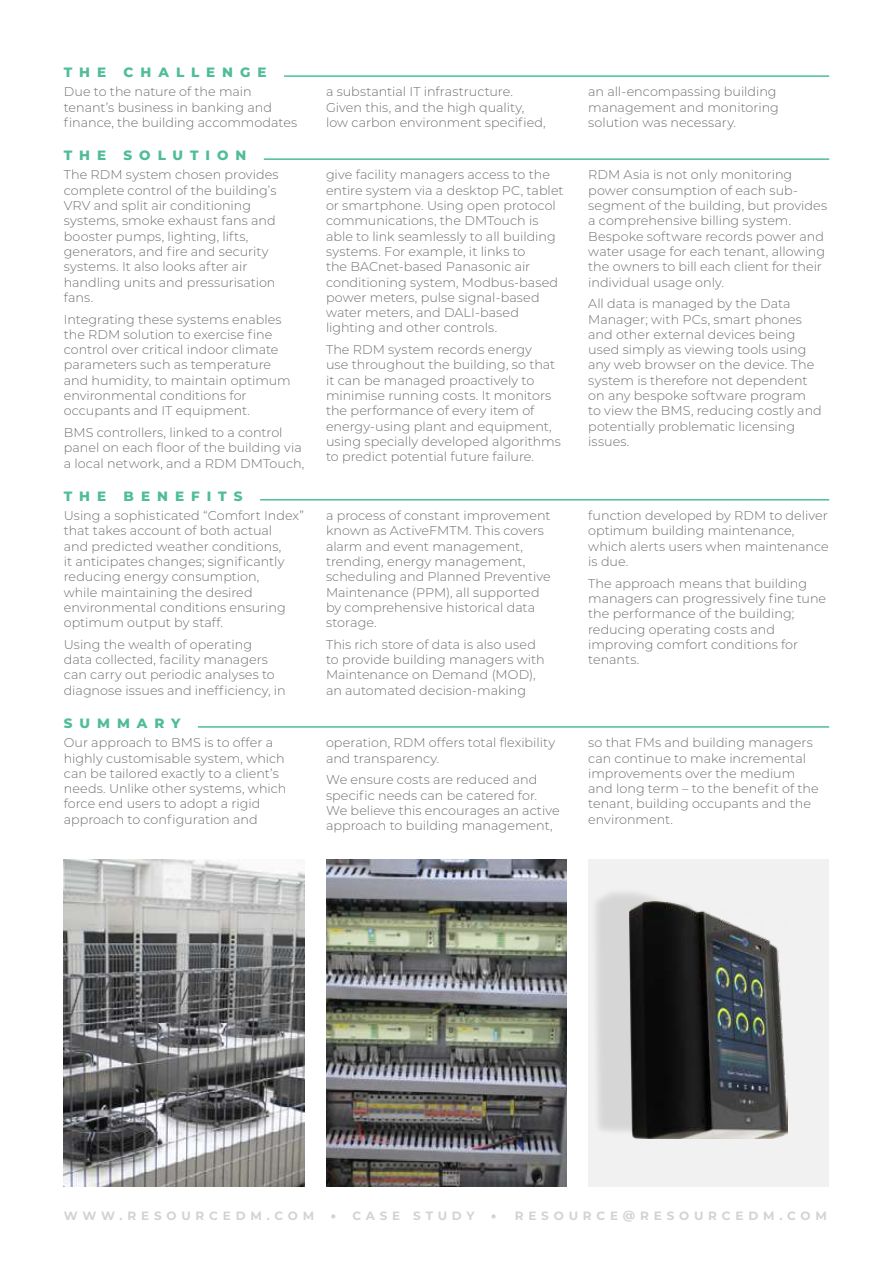
<style>
.page{position:relative;width:893px;height:1263px;background:#fff}
.page>*{position:absolute;margin:0;border:0;box-sizing:border-box;transform-origin:0 0}
.t1{font:800 13.5px "Montserrat";letter-spacing:.515em;color:#4fbd95}
.t2{font:300 12.75px/15.3px "Montserrat";color:#6d6e71}
.t3{font:700 12px "Montserrat";letter-spacing:.4em;color:#d1d3d4}
</style>
<div class="page">
<svg style="left:331px;top:1214px;width:4px;height:4px"></svg>
<svg style="left:491px;top:1214px;width:5px;height:4px"></svg>
<hr style="left:284px;top:75px;width:545px;height:2px;background:#4fbd95">
<hr style="left:264px;top:158px;width:565px;height:2px;background:#4fbd95">
<hr style="left:260px;top:499px;width:569px;height:1px;background:#4fbd95">
<hr style="left:198px;top:726px;width:631px;height:2px;background:#4fbd95">
<img style="left:64px;top:859px;width:241px;height:327px">
<img style="left:326px;top:859px;width:241px;height:327px">
<div style="left:588px;top:859px;width:241px;height:327px;background:#f1f1f2"></div>
<div style="left:590px;top:887px;width:170px;height:249px;background:#000;opacity:.11"></div>
<img style="left:629px;top:901px;width:159px;height:237px">
<p class="t1" style="left:64px;top:62px;width:44px">THE</p>
<p class="t1" style="left:124px;top:62px;width:144px">CHALLENGE</p>
<p class="t2" style="left:64px;top:84px;width:235px">Due to the nature of the main tenant’s business in banking and finance, the building accommodates</p>
<p class="t2" style="left:326px;top:84px;width:221px">a substantial IT infrastructure.<br>Given this, and the high quality, low carbon environment specified,</p>
<p class="t2" style="left:588px;top:84px;width:192px">an all-encompassing building management and monitoring solution was necessary.</p>
<p class="t1" style="left:64px;top:145px;width:44px">THE</p>
<p class="t1" style="left:124px;top:145px;width:124px">SOLUTION</p>
<p class="t2" style="left:64px;top:167px;width:216px">The RDM system chosen provides complete control of the building’s<br>VRV and split air conditioning systems, smoke exhaust fans and booster pumps, lighting, lifts, generators, and fire and security systems. It also looks after air handling units and pressurisation fans.</p>
<p class="t2" style="left:64px;top:311px;width:229px">Integrating these systems enables the RDM solution to exercise fine control over critical indoor climate parameters such as temperature and humidity, to maintain optimum environmental conditions for occupants and IT equipment.</p>
<p class="t2" style="left:64px;top:424px;width:242px">BMS controllers, linked to a control panel on each floor of the building via a local network, and a RDM DMTouch,</p>
<p class="t2" style="left:326px;top:167px;width:239px">give facility managers access to the entire system via a desktop PC, tablet or smartphone. Using open protocol communications, the DMTouch is able to link seamlessly to all building systems. For example, it links to<br>the BACnet-based Panasonic air conditioning system, Modbus-based power meters, pulse signal-based water meters, and DALI-based lighting and other controls.</p>
<p class="t2" style="left:326px;top:342px;width:236px">The RDM system records energy<br>use throughout the building, so that it can be managed proactively to minimise running costs. It monitors the performance of every item of energy-using plant and equipment, using specially developed algorithms to predict potential future failure.</p>
<p class="t2" style="left:588px;top:167px;width:240px">RDM Asia is not only monitoring power consumption of each sub&shy;segment of the building, but provides a comprehensive billing system.<br>Bespoke software records power and water usage for each tenant, allowing the owners to bill each client for their individual usage only.</p>
<p class="t2" style="left:588px;top:296px;width:235px">All data is managed by the Data<br>Manager; with PCs, smart phones and other external devices being used simply as viewing tools using any web browser on the device. The system is therefore not dependent on any bespoke software program to view the BMS, reducing costly and potentially problematic licensing issues.</p>
<p class="t1" style="left:64px;top:486px;width:44px">THE</p>
<p class="t1" style="left:124px;top:486px;width:121px">BENEFITS</p>
<p class="t2" style="left:64px;top:507px;width:242px">Using a sophisticated “Comfort Index” that takes account of both actual<br>and predicted weather conditions,<br>it anticipates changes; significantly reducing energy consumption,<br>while maintaining the desired environmental conditions ensuring optimum output by staff.</p>
<p class="t2" style="left:64px;top:636px;width:223px">Using the wealth of operating<br>data collected, facility managers can carry out periodic analyses to diagnose issues and inefficiency, in</p>
<p class="t2" style="left:326px;top:507px;width:226px">a process of constant improvement known as ActiveFMTM. This covers alarm and event management, trending, energy management, scheduling and Planned Preventive<br>Maintenance (PPM), all supported by comprehensive historical data storage.</p>
<p class="t2" style="left:326px;top:636px;width:220px">This rich store of data is also used to provide building managers with<br>Maintenance on Demand (MOD), an automated decision-making</p>
<p class="t1" style="left:64px;top:713px;width:118px">SUMMARY</p>
<p class="t2" style="left:64px;top:735px;width:224px">Our approach to BMS is to offer a highly customisable system, which can be tailored exactly to a client’s needs. Unlike other systems, which force end users to adopt a rigid approach to configuration and</p>
<p class="t2" style="left:326px;top:735px;width:231px">operation, RDM offers total flexibility and transparency.</p>
<p class="t2" style="left:326px;top:772px;width:235px">We ensure costs are reduced and specific needs can be catered for.<br>We believe this encourages an active approach to building management,</p>
<p class="t2" style="left:588px;top:507px;width:242px">function developed by RDM to deliver optimum building maintenance, which alerts users when maintenance is due.</p>
<p class="t2" style="left:588px;top:575px;width:239px">The approach means that building managers can progressively fine tune the performance of the building; reducing operating costs and improving comfort conditions for tenants.</p>
<p class="t2" style="left:588px;top:735px;width:232px">so that FMs and building managers can continue to make incremental improvements over the medium and long term – to the benefit of the tenant, building occupants and the environment.</p>
<p class="t3" style="left:64px;top:1207px;width:252px">WWW.RESOURCEDM.COM</p>
<p class="t3" style="left:352px;top:1207px;width:124px">CASE STUDY</p>
<p class="t3" style="left:515px;top:1207px;width:314px">RESOURCE@RESOURCEDM.COM</p>
</div>
